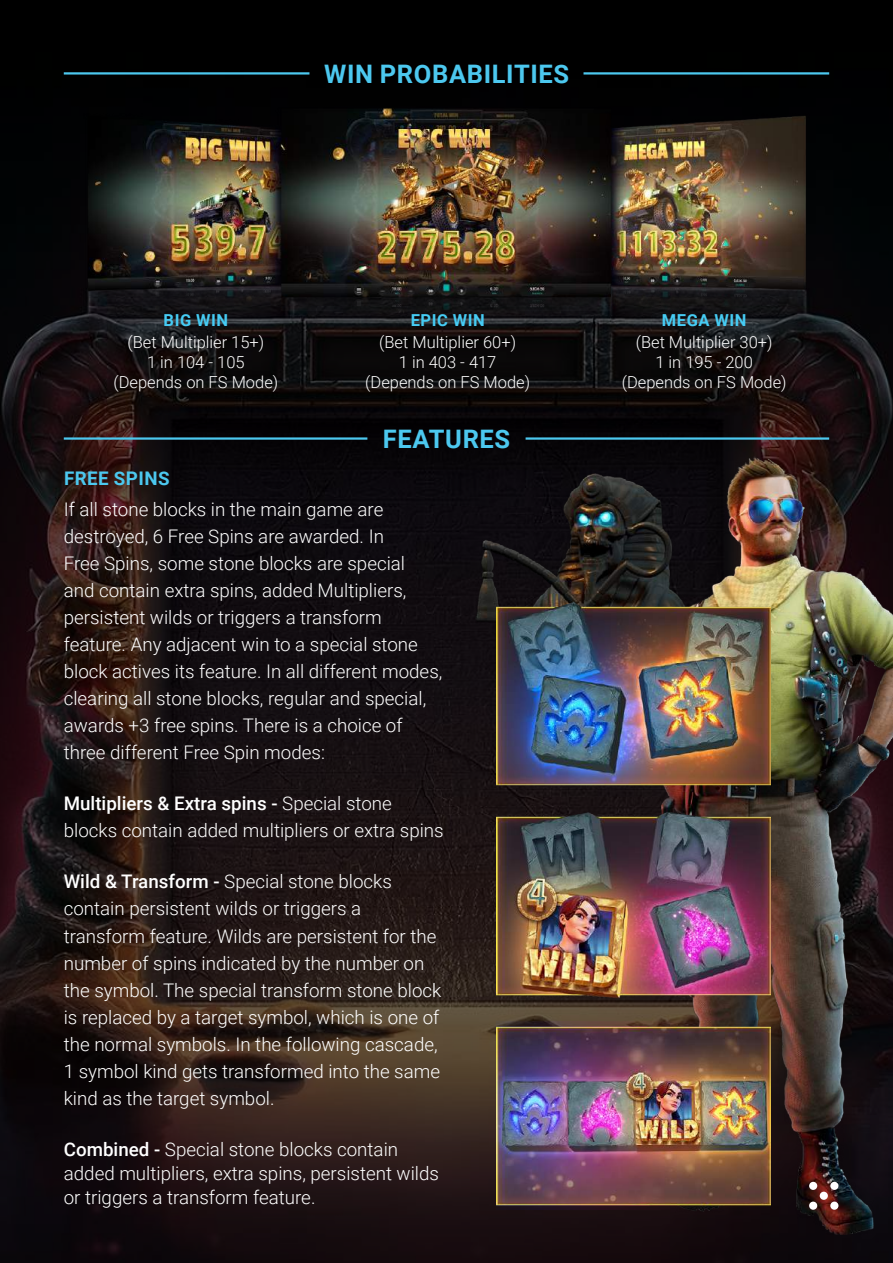
<style>
.page{position:relative;width:893px;height:1263px;background:#fff}
.page>*{position:absolute;margin:0;border:0;box-sizing:border-box;transform-origin:0 0}
.t1{font:700 25.5px "Roboto";letter-spacing:.025em;color:#4cc8ef}
.t2{font:300 18.75px/27px "Roboto";color:#fff}
.t3{font:700 18.75px "Roboto";letter-spacing:.025em;color:#4cc8ef}
.t4{font:300 16.5px/19.8px "Roboto";color:#fff;text-align:center}
.t5{font:700 16.5px "Roboto";letter-spacing:.035em;color:#46ccf4}
.s1{font-weight:500}
</style>
<div class="page">
<img style="left:0;top:0;width:893px;height:1263px">
<hr style="left:64px;top:72px;width:245px;height:3px;background:#4cc8ef">
<hr style="left:583px;top:72px;width:246px;height:3px;background:#4cc8ef">
<hr style="left:526px;top:437px;width:303px;height:3px;background:#4cc8ef">
<hr style="left:64px;top:437px;width:303px;height:3px;background:#4cc8ef">
<img style="left:60px;top:90px;width:774px;height:259px">
<img style="left:476px;top:474px;width:50px;height:264px">
<img style="left:526px;top:456px;width:367px;height:779px">
<img style="left:497px;top:601px;width:273px;height:188px">
<img style="left:497px;top:1022px;width:273px;height:188px">
<img style="left:497px;top:812px;width:273px;height:187px">
<div style="left:809px;top:1182px;width:8px;height:8px;background:#fff;border-radius:50%"></div>
<div style="left:830px;top:1182px;width:8px;height:8px;background:#fff;border-radius:50%"></div>
<div style="left:809px;top:1201px;width:8px;height:9px;background:#fff;border-radius:50%"></div>
<div style="left:830px;top:1201px;width:8px;height:9px;background:#fff;border-radius:50%"></div>
<div style="left:820px;top:1192px;width:8px;height:8px;background:#fff;border-radius:50%"></div>
<h1 class="t1" style="left:324px;top:56px;width:247px">WIN PROBABILITIES</h1>
<p class="t5" style="left:164px;top:309px;width:66px">BIG WIN</p>
<p class="t4" style="left:113px;top:332px;width:166px">(Bet Multiplier 15+)<br>1 in 104 - 105 (Depends on FS Mode)</p>
<p class="t5" style="left:411px;top:309px;width:76px">EPIC WIN</p>
<p class="t4" style="left:365px;top:332px;width:166px">(Bet Multiplier 60+)<br>1 in 403 - 417 (Depends on FS Mode)</p>
<h1 class="t1" style="left:383px;top:422px;width:129px">FEATURES</h1>
<p class="t3" style="left:64px;top:465px;width:107px">FREE SPINS</p>
<p class="t2" style="left:64px;top:496px;width:380px">If all stone blocks in the main game are destroyed, 6 Free Spins are awarded. In<br>Free Spins, some stone blocks are special<br>and contain extra spins, added Multipliers, persistent wilds or triggers a transform feature. Any adjacent win to a special stone block actives its feature. In all different modes, clearing all stone blocks, regular and special, awards +3 free spins. There is a choice of three different Free Spin modes:</p>
<p class="t2" style="left:64px;top:790px;width:381px"><span class="s1">Multipliers &amp; Extra spins -</span> Special stone blocks contain added multipliers or extra spins</p>
<p class="t2" style="left:64px;top:868px;width:379px"><span class="s1">Wild &amp; Transform -</span> Special stone blocks contain persistent wilds or triggers a transform feature. Wilds are persistent for the number of spins indicated by the number on the symbol. The special transform stone block is replaced by a target symbol, which is one of the normal symbols. In the following cascade, 1 symbol kind gets transformed into the same kind as the target symbol.</p>
<p class="t2" style="left:64px;top:1136px;width:377px;line-height:24px"><span class="s1">Combined -</span> Special stone blocks contain added multipliers, extra spins, persistent wilds or triggers a transform feature.</p>
<p class="t5" style="left:662px;top:309px;width:86px">MEGA WIN</p>
<p class="t4" style="left:622px;top:332px;width:166px">(Bet Multiplier 30+)<br>1 in 195 - 200 (Depends on FS Mode)</p>
</div>
